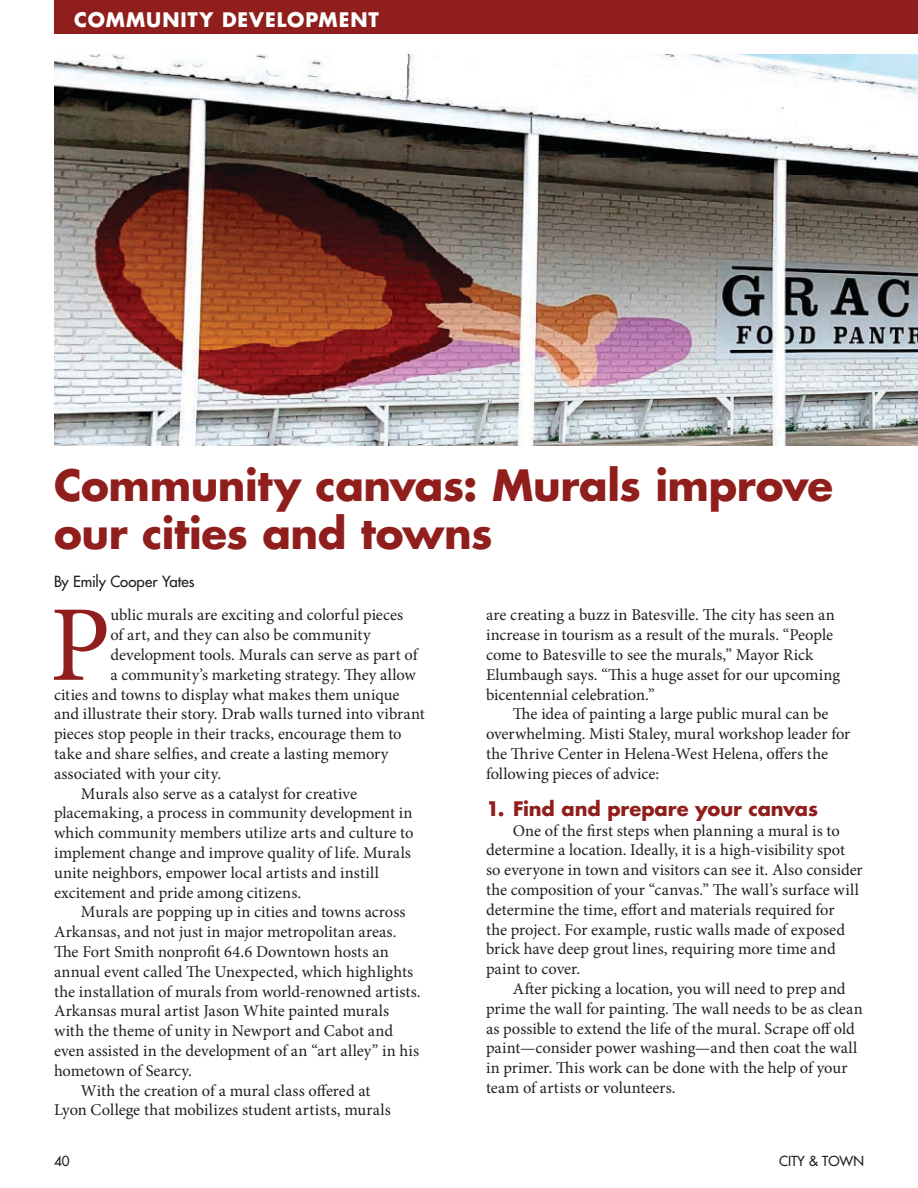
<style>
.page{position:relative;width:918px;height:1188px;background:#fff}
.page>*{position:absolute;margin:0;border:0;box-sizing:border-box;transform-origin:0 0}
.t1{font:107.85px "Minion Pro";color:#901e1c}
.t2{font:700 42px/48px "Futura LT Pro";letter-spacing:-.01em;color:#901e1c}
.t3{font:700 19.5px "Futura LT Pro";letter-spacing:-.01em;color:#901e1c}
.t4{font:700 19.5px "Futura LT Pro";letter-spacing:.05em;color:#fff}
.t5{font:16.5px/19.8px "Minion Pro";letter-spacing:.005em;color:#231f20}
.t6{font:500 15px "Futura LT Pro";letter-spacing:-.005em;color:#231f20}
.t7{font:500 13.5px "Futura LT Pro";color:#231f20}
</style>
<div class="page">
<div style="left:54px;top:0;width:864px;height:34px;background:#901e1c"></div>
<img style="left:54px;top:54px;width:864px;height:392px">
<p class="t4" style="left:74px;top:5px;width:306px">COMMUNITY DEVELOPMENT</p>
<h2 class="t2" style="left:54px;top:460px;width:781px">Community canvas: Murals improve our cities and towns</h2>
<p class="t6" style="left:54px;top:570px;width:142px">By Emily Cooper Yates</p>
<h1 class="t1" style="left:50px;top:573px;width:62px">P</h1>
<p class="t5" style="left:110px;top:605px;width:294px">ublic murals are exciting and colorful pieces</p>
<p class="t5" style="left:486px;top:605px;width:356px">are creating a buzz in Batesville. The city has seen an increase in tourism as a result of the murals. “People come to Batesville to see the murals,” Mayor Rick Elumbaugh says. “This a huge asset for our upcoming bicentennial celebration.”</p>
<p class="t5" style="left:486px;top:704px;width:366px;text-indent:27px">The idea of painting a large public mural can be overwhelming. Misti Staley, mural workshop leader for the Thrive Center in Helena-West Helena, offers the following pieces of advice:</p>
<p class="t3" style="left:486px;top:793px;width:334px">1. Find and prepare your canvas</p>
<p class="t5" style="left:486px;top:820px;width:378px;text-indent:27px">One of the first steps when planning a mural is to determine a location. Ideally, it is a high-visibility spot so everyone in town and visitors can see it. Also consider the composition of your “canvas.” The wall’s surface will determine the time, effort and materials required for<br>the project. For example, rustic walls made of exposed brick have deep grout lines, requiring more time and paint to cover.</p>
<p class="t5" style="left:486px;top:979px;width:378px;text-indent:27px">After picking a location, you will need to prep and prime the wall for painting. The wall needs to be as clean as possible to extend the life of the mural. Scrape off old paint—consider power washing—and then coat the wall in primer. This work can be done with the help of your team of artists or volunteers.</p>
<p class="t5" style="left:110px;top:625px;width:262px">of art, and they can also be community</p>
<p class="t5" style="left:110px;top:645px;width:309px">development tools. Murals can serve as part of</p>
<p class="t5" style="left:110px;top:665px;width:307px">a community’s marketing strategy. They allow</p>
<p class="t5" style="left:54px;top:685px;width:347px">cities and towns to display what makes them unique</p>
<p class="t5" style="left:54px;top:704px;width:372px">and illustrate their story. Drab walls turned into vibrant</p>
<p class="t5" style="left:54px;top:724px;width:349px">pieces stop people in their tracks, encourage them to</p>
<p class="t5" style="left:54px;top:744px;width:336px">take and share selfies, and create a lasting memory</p>
<p class="t5" style="left:54px;top:764px;width:169px">associated with your city.</p>
<p class="t5" style="left:81px;top:784px;width:278px">Murals also serve as a catalyst for creative</p>
<p class="t5" style="left:54px;top:803px;width:360px">placemaking, a process in community development in</p>
<p class="t5" style="left:54px;top:823px;width:361px">which community members utilize arts and culture to</p>
<p class="t5" style="left:54px;top:843px;width:359px">implement change and improve quality of life. Murals</p>
<p class="t5" style="left:54px;top:863px;width:326px">unite neighbors, empower local artists and instill</p>
<p class="t5" style="left:54px;top:883px;width:249px">excitement and pride among citizens.</p>
<p class="t5" style="left:81px;top:902px;width:326px">Murals are popping up in cities and towns across</p>
<p class="t5" style="left:54px;top:922px;width:344px">Arkansas, and not just in major metropolitan areas.</p>
<p class="t5" style="left:54px;top:942px;width:336px">The Fort Smith nonprofit 64.6 Downtown hosts an</p>
<p class="t5" style="left:54px;top:962px;width:361px">annual event called The Unexpected, which highlights</p>
<p class="t5" style="left:54px;top:982px;width:368px">the installation of murals from world-renowned artists.</p>
<p class="t5" style="left:54px;top:1001px;width:337px">Arkansas mural artist Jason White painted murals</p>
<p class="t5" style="left:54px;top:1021px;width:341px">with the theme of unity in Newport and Cabot and</p>
<p class="t5" style="left:54px;top:1041px;width:367px">even assisted in the development of an “art alley” in his</p>
<p class="t5" style="left:54px;top:1061px;width:140px">hometown of Searcy.</p>
<p class="t5" style="left:81px;top:1081px;width:291px">With the creation of a mural class offered at</p>
<p class="t5" style="left:54px;top:1100px;width:338px">Lyon College that mobilizes student artists, murals</p>
<p class="t7" style="left:54px;top:1151px;width:17px">40</p>
<p class="t7" style="left:779px;top:1151px;width:86px">CITY &amp; TOWN</p>
</div>
